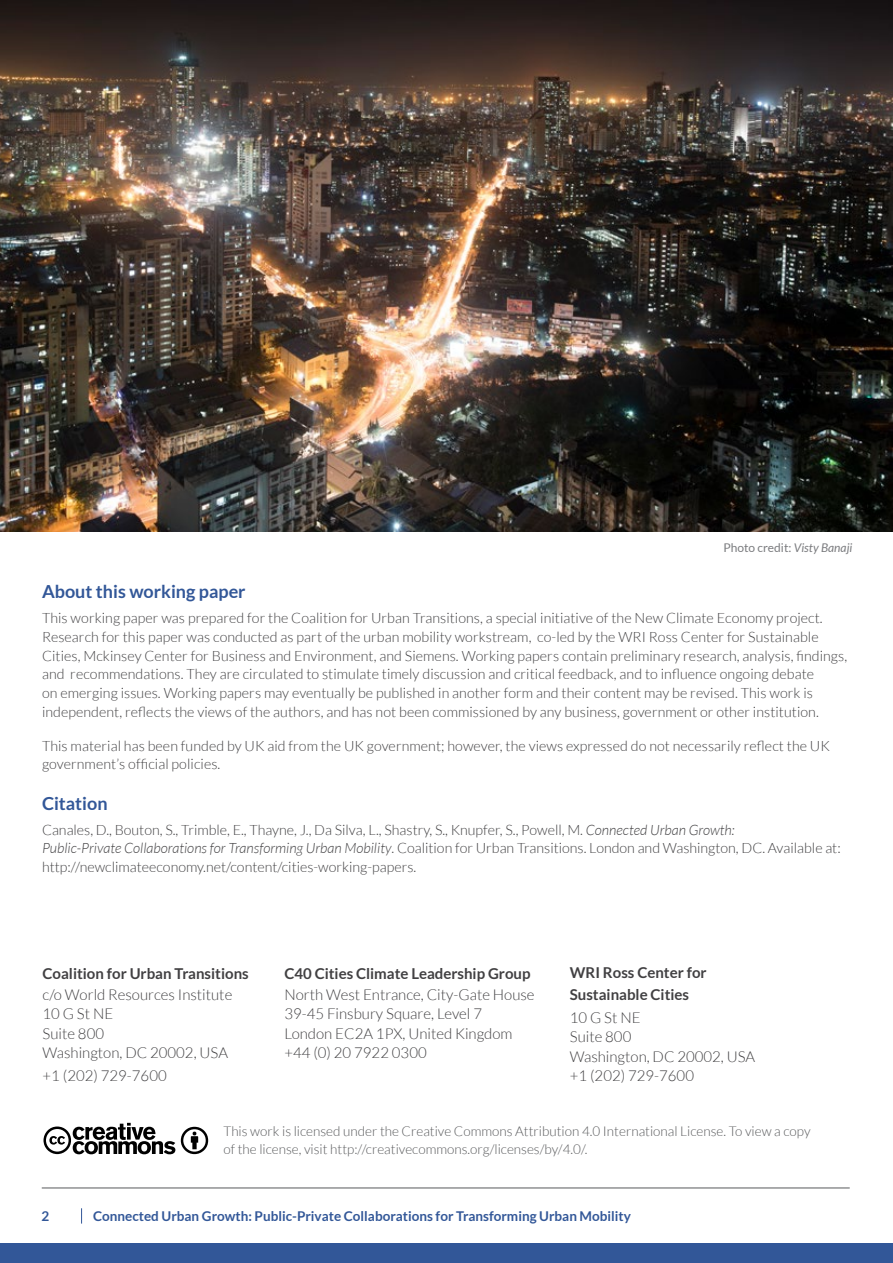
<style>
.page{position:relative;width:893px;height:1263px;background:#fff}
.page>*{position:absolute;margin:0;border:0;box-sizing:border-box;transform-origin:0 0}
.t1{font:700 18px "Lato";color:#325798}
.t2{font:300 15px/19.5px "Lato";color:#414042}
.t3{font:700 15px/21.8px "Lato";color:#414042}
.t4{font:300 14.25px/18.8px "Lato";letter-spacing:.005em;color:#414042}
.t5{font:300 13.5px/18px "Lato";color:#58595b}
.t6{font:700 13.5px "Lato";color:#325798}
.t7{font:12px "Lato";color:#7b7c7f}
.s1{font-style:italic}
</style>
<div class="page">
<div style="left:0;top:1243px;width:893px;height:20px;background:#325798"></div>
<svg style="left:81px;top:1208px;width:1px;height:15px"></svg>
<hr style="left:42px;top:1188px;width:808px;height:1px;background:#58595b">
<img style="left:0;top:0;width:893px;height:532px">
<svg style="left:43px;top:1123px;width:132px;height:31px"></svg>
<svg style="left:181px;top:1127px;width:27px;height:27px"></svg>
<p class="t7" style="left:723px;top:541px;width:131px">Photo credit: <span class="s1">Visty Banaji</span></p>
<p class="t1" style="left:42px;top:582px;width:205px">About this working paper</p>
<p class="t4" style="left:42px;top:609px;width:807px">This working paper was prepared for the Coalition for Urban Transitions, a special initiative of the New Climate Economy project.<br>Research for this paper was conducted as part of the urban mobility workstream, co-led by the WRI Ross Center for Sustainable Cities, Mckinsey Center for Business and Environment, and Siemens. Working papers contain preliminary research, analysis, findings, and recommendations. They are circulated to stimulate timely discussion and critical feedback, and to influence ongoing debate<br>on emerging issues. Working papers may eventually be published in another form and their content may be revised. This work is independent, reflects the views of the authors, and has not been commissioned by any business, government or other institution.</p>
<p class="t4" style="left:42px;top:736px;width:789px">This material has been funded by UK aid from the UK government; however, the views expressed do not necessarily reflect the UK government’s official policies.</p>
<p class="t1" style="left:42px;top:793px;width:67px">Citation</p>
<p class="t4" style="left:42px;top:820px;width:800px">Canales, D., Bouton, S., Trimble, E., Thayne, J., Da Silva, L., Shastry, S., Knupfer, S., Powell, M. <span class="s1">Connected Urban Growth:<br>Public-Private Collaborations for Transforming Urban Mobility</span>. Coalition for Urban Transitions. London and Washington, DC. Available at: http://newclimateeconomy.net/content/cities-working-papers.</p>
<p class="t3" style="left:43px;top:962px;width:208px">Coalition for Urban Transitions</p>
<p class="t2" style="left:43px;top:984px;width:191px">c/o World Resources Institute<br>10 G St NE<br>Suite 800<br>Washington, DC 20002, USA</p>
<p class="t2" style="left:43px;top:1065px;width:126px">+1 (202) 729-7600</p>
<p class="t3" style="left:284px;top:962px;width:248px">C40 Cities Climate Leadership Group</p>
<p class="t2" style="left:284px;top:984px;width:252px">North West Entrance, City-Gate House<br>39-45 Finsbury Square, Level 7<br>London EC2A 1PX, United Kingdom +44 (0) 20 7922 0300</p>
<p class="t3" style="left:570px;top:962px;width:138px">WRI Ross Center for<br>Sustainable Cities</p>
<p class="t2" style="left:570px;top:1007px;width:187px">10 G St NE<br>Suite 800<br>Washington, DC 20002, USA +1 (202) 729-7600</p>
<p class="t5" style="left:223px;top:1122px;width:589px">This work is licensed under the Creative Commons Attribution 4.0 International License. To view a copy of the license, visit http://creativecommons.org/licenses/by/4.0/.</p>
<p class="t6" style="left:42px;top:1208px;width:9px">2</p>
<p class="t6" style="left:93px;top:1208px;width:539px">Connected Urban Growth: Public-Private Collaborations for Transforming Urban Mobility</p>
</div>
